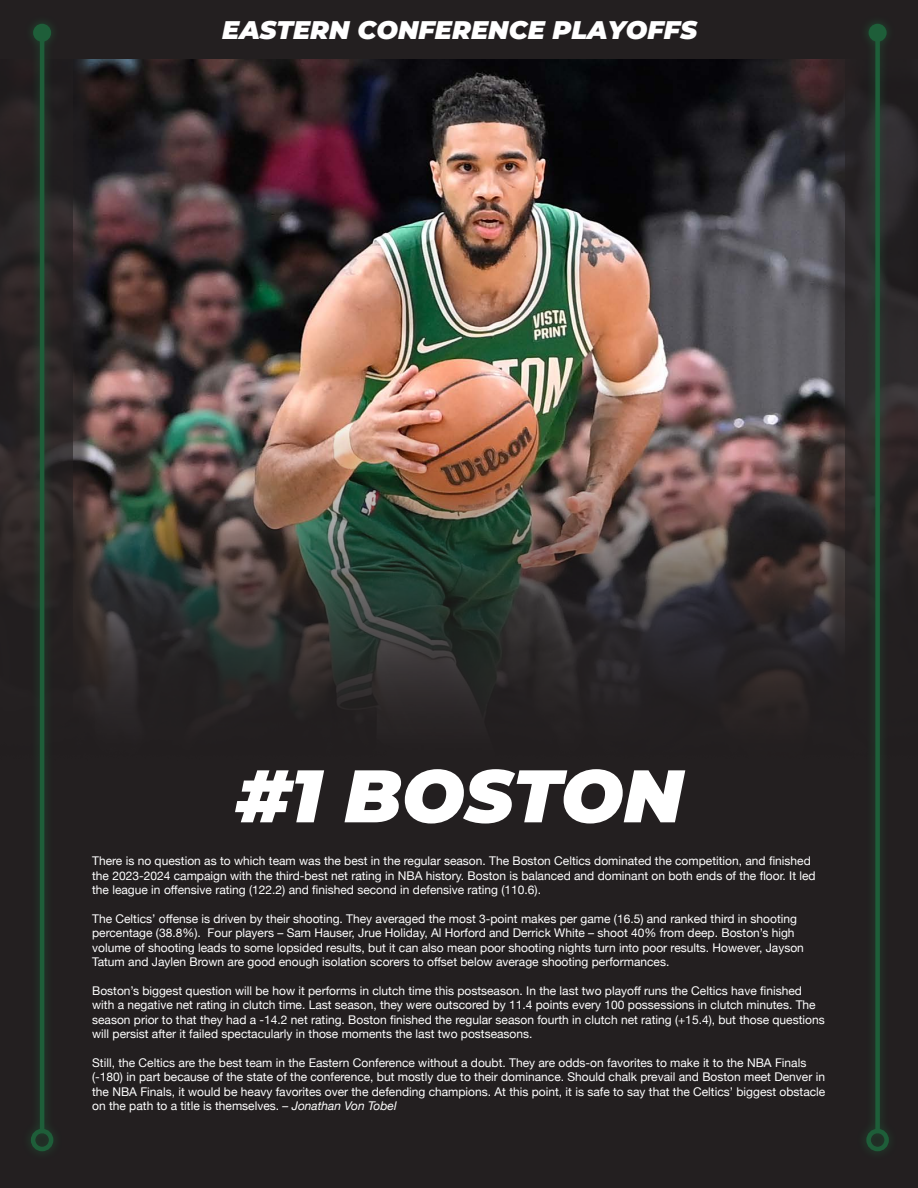
<style>
.page{position:relative;width:918px;height:1188px;background:#231f20}
.page>*{position:absolute;margin:0;border:0;box-sizing:border-box;transform-origin:0 0}
.Golfer_Name{font:italic 900 74.25px "Montserrat";color:#fff}
.Golfer_Name-2{font:italic 900 25.5px "Montserrat";color:#fff}
.t1{font:12px/14.4px "Helvetica Neue";color:#fff}
.s1{font-style:italic}
</style>
<div class="page">
<img style="left:96px;top:60px;width:726px;height:647px">
<div style="left:7px;top:0;width:89px;height:1188px;background:#231f20;opacity:.75"></div>
<div style="left:0;top:0;width:73px;height:1188px;background:#231f20"></div>
<div style="left:22px;top:14px;width:41px;height:1146px;background:#1e5e39;opacity:.75"></div>
<hr style="left:40px;top:33px;width:4px;height:1098px;background:#1e5e39">
<div style="left:33px;top:24px;width:18px;height:18px;background:#1e5e39;border-radius:50%"></div>
<div style="left:31px;top:1129px;width:22px;height:22px;border:4px solid #1e5e39;border-radius:50%"></div>
<div style="left:822px;top:0;width:89px;height:1188px;background:#231f20;opacity:.75"></div>
<div style="left:845px;top:0;width:73px;height:1188px;background:#231f20"></div>
<div style="left:857px;top:14px;width:41px;height:1146px;background:#1e5e39;opacity:.75"></div>
<div style="left:875px;top:33px;width:5px;height:1098px;background:#1e5e39"></div>
<div style="left:869px;top:24px;width:18px;height:18px;background:#1e5e39;border-radius:50%"></div>
<div style="left:866px;top:1129px;width:23px;height:22px;border:4px solid #1e5e39;border-radius:50%"></div>
<p class="Golfer_Name-2" style="left:222px;top:11px;width:476px">EASTERN CONFERENCE PLAYOFFS</p>
<p class="Golfer_Name" style="left:236px;top:740px;width:449px">#1 BOSTON</p>
<p class="t1" style="left:92px;top:854px;width:725px">There is no question as to which team was the best in the regular season. The Boston Celtics dominated the competition, and finished the 2023-2024 campaign with the third-best net rating in NBA history. Boston is balanced and dominant on both ends of the floor. It led the league in offensive rating (122.2) and finished second in defensive rating (110.6).</p>
<p class="t1" style="left:92px;top:912px;width:713px">The Celtics’ offense is driven by their shooting. They averaged the most 3-point makes per game (16.5) and ranked third in shooting percentage (38.8%). Four players – Sam Hauser, Jrue Holiday, Al Horford and Derrick White – shoot 40% from deep. Boston’s high volume of shooting leads to some lopsided results, but it can also mean poor shooting nights turn into poor results. However, Jayson Tatum and Jaylen Brown are good enough isolation scorers to offset below average shooting performances.</p>
<p class="t1" style="left:92px;top:984px;width:734px">Boston’s biggest question will be how it performs in clutch time this postseason. In the last two playoff runs the Celtics have finished with a negative net rating in clutch time. Last season, they were outscored by 11.4 points every 100 possessions in clutch minutes. The season prior to that they had a -14.2 net rating. Boston finished the regular season fourth in clutch net rating (+15.4), but those questions will persist after it failed spectacularly in those moments the last two postseasons.</p>
<p class="t1" style="left:92px;top:1056px;width:735px">Still, the Celtics are the best team in the Eastern Conference without a doubt. They are odds-on favorites to make it to the NBA Finals (-180) in part because of the state of the conference, but mostly due to their dominance. Should chalk prevail and Boston meet Denver in the NBA Finals, it would be heavy favorites over the defending champions. At this point, it is safe to say that the Celtics’ biggest obstacle on the path to a title is themselves. <span class="s1">– Jonathan Von Tobel</span></p>
</div>
